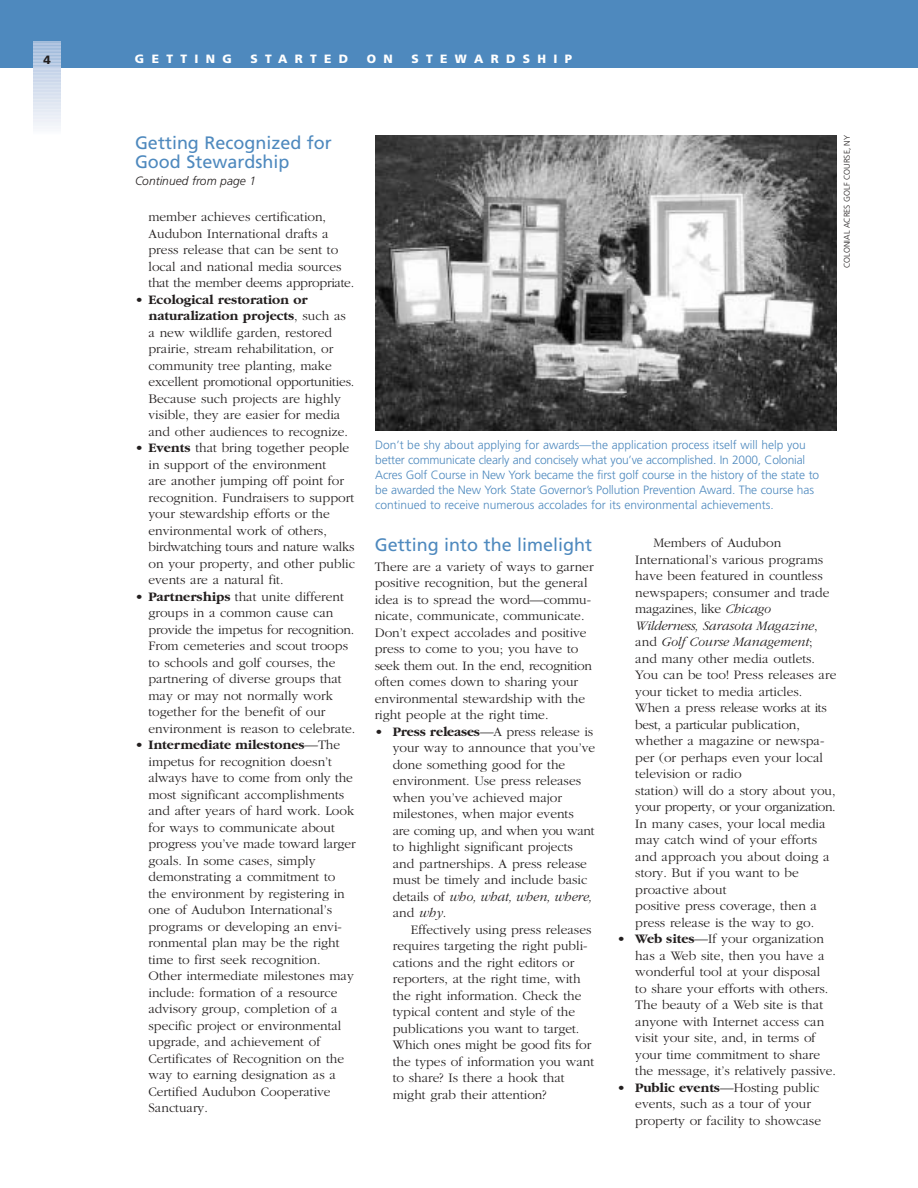
<style>
.page{position:relative;width:918px;height:1188px;background:#fff}
.page>*{position:absolute;margin:0;border:0;box-sizing:border-box;transform-origin:0 0}
.t1{font:18px/19.5px "Frutiger";color:#4e89be}
.t2{font:300 13.5px/16.5px "Garamond";color:#231f1f}
.t3{font:300 12px/15px "Frutiger";letter-spacing:-.01em;color:#4e89be}
.t4{font:900 12px "Frutiger";letter-spacing:.61em;color:#fff}
.t5{font:italic 300 12px "Frutiger";color:#231f1f}
.t6{font:900 12px "Frutiger";color:#231f1f}
.t7{font:300 8.25px "Frutiger";color:#231f1f}
.s1{font-weight:700}
.s2{font-style:italic}
</style>
<div class="page">
<div style="left:0;top:0;width:918px;height:68px;background:#4e89be"></div>
<svg style="left:34px;top:41px;width:27px;height:87px;background:#cfdbec"></svg>
<img style="left:375px;top:135px;width:462px;height:296px">
<p class="t6" style="left:44px;top:55px;width:9px">4</p>
<p class="t4" style="left:135px;top:54px;width:98px">GETTING</p>
<p class="t4" style="left:250px;top:54px;width:99px">STARTED</p>
<p class="t4" style="left:367px;top:54px;width:28px">O N</p>
<p class="t4" style="left:412px;top:54px;width:162px">STEWARDSHIP</p>
<h1 class="t1" style="left:135px;top:134px;width:198px">Getting Recognized for<br>Good Stewardship</h1>
<p class="t5" style="left:135px;top:176px;width:123px">Continued from page 1</p>
<p class="t2" style="left:148px;top:210px;width:207px">member achieves certification, Audubon International drafts a press release that can be sent to local and national media sources that the member deems appropriate.</p>
<p class="t2" style="left:148px;top:292px;width:207px;text-indent:-14px"><span class="s1">• Ecological restoration or naturalization projects</span>, such as a new wildlife garden, restored prairie, stream rehabilitation, or community tree planting, make excellent promotional opportunities.<br>Because such projects are highly visible, they are easier for media and other audiences to recognize.</p>
<p class="t2" style="left:148px;top:441px;width:208px;text-indent:-14px"><span class="s1">• Events</span> that bring together people in support of the environment<br>are another jumping off point for recognition. Fundraisers to support your stewardship efforts or the environmental work of others, birdwatching tours and nature walks on your property, and other public events are a natural fit.</p>
<p class="t2" style="left:148px;top:589px;width:208px;text-indent:-14px"><span class="s1">• Partnerships</span> that unite different groups in a common cause can provide the impetus for recognition.<br>From cemeteries and scout troops to schools and golf courses, the partnering of diverse groups that may or may not normally work together for the benefit of our environment is reason to celebrate.</p>
<p class="t2" style="left:148px;top:738px;width:209px;text-indent:-14px"><span class="s1">• Intermediate milestones</span>—The impetus for recognition doesn’t always have to come from only the most significant accomplishments and after years of hard work. Look for ways to communicate about progress you’ve made toward larger goals. In some cases, simply demonstrating a commitment to the environment by registering in one of Audubon International’s programs or developing an envi&shy;ronmental plan may be the right time to first seek recognition.<br>Other intermediate milestones may include: formation of a resource advisory group, completion of a specific project or environmental upgrade, and achievement of<br>Certificates of Recognition on the way to earning designation as a<br>Certified Audubon Cooperative<br>Sanctuary.</p>
<p class="t7" style="left:844px;top:268px;width:135px;rotate:-90deg">COLONIAL ACRES GOLF COURSE, NY</p>
<p class="t3" style="left:375px;top:439px;width:446px">Don’t be shy about applying for awards—the application process itself will help you better communicate clearly and concisely what you’ve accomplished. In 2000, Colonial Acres Golf Course in New York became the first golf course in the history of the state to be awarded the New York State Governor’s Pollution Prevention Award. The course has continued to receive numerous accolades for its environmental achievements.</p>
<h1 class="t1" style="left:375px;top:537px;width:219px">Getting into the limelight</h1>
<p class="t2" style="left:375px;top:559px;width:220px">There are a variety of ways to garner positive recognition, but the general idea is to spread the word—commu&shy;nicate, communicate, communicate.<br>Don’t expect accolades and positive press to come to you; you have to seek them out. In the end, recognition often comes down to sharing your environmental stewardship with the right people at the right time.</p>
<p class="t2" style="left:393px;top:724px;width:204px;text-indent:-18px"><span class="s1">• Press releases</span>—A press release is your way to announce that you’ve done something good for the environment. Use press releases when you’ve achieved major milestones, when major events<br>are coming up, and when you want to highlight significant projects and partnerships. A press release must be timely and include basic details of <span class="s2">who, what, when, where, </span>and <span class="s2">why</span>.</p>
<p class="t2" style="left:393px;top:922px;width:203px;text-indent:18px">Effectively using press releases requires targeting the right publi&shy;cations and the right editors or reporters, at the right time, with the right information. Check the typical content and style of the publications you want to target.<br>Which ones might be good fits for the types of information you want to share? Is there a hook that might grab their attention?</p>
<p class="t2" style="left:635px;top:536px;width:203px;text-indent:18px">Members of Audubon<br>International’s various programs have been featured in countless newspapers; consumer and trade magazines, like <span class="s2">Chicago<br>Wilderness, Sarasota Magazine</span>, and <span class="s2">Golf Course Management</span>; and many other media outlets.<br>You can be too! Press releases are your ticket to media articles.<br>When a press release works at its best, a particular publication, whether a magazine or newspa&shy;per (or perhaps even your local television or radio<br>station) will do a story about you, your property, or your organization.<br>In many cases, your local media may catch wind of your efforts and approach you about doing a story. But if you want to be proactive about<br>positive press coverage, then a press release is the way to go.</p>
<p class="t2" style="left:635px;top:932px;width:202px;text-indent:-18px"><span class="s1">• Web sites</span>—If your organization has a Web site, then you have a wonderful tool at your disposal<br>to share your efforts with others.<br>The beauty of a Web site is that anyone with Internet access can visit your site, and, in terms of your time commitment to share the message, it’s relatively passive.</p>
<p class="t2" style="left:635px;top:1080px;width:187px;text-indent:-18px"><span class="s1">• Public events</span>—Hosting public events, such as a tour of your property or facility to showcase</p>
</div>
